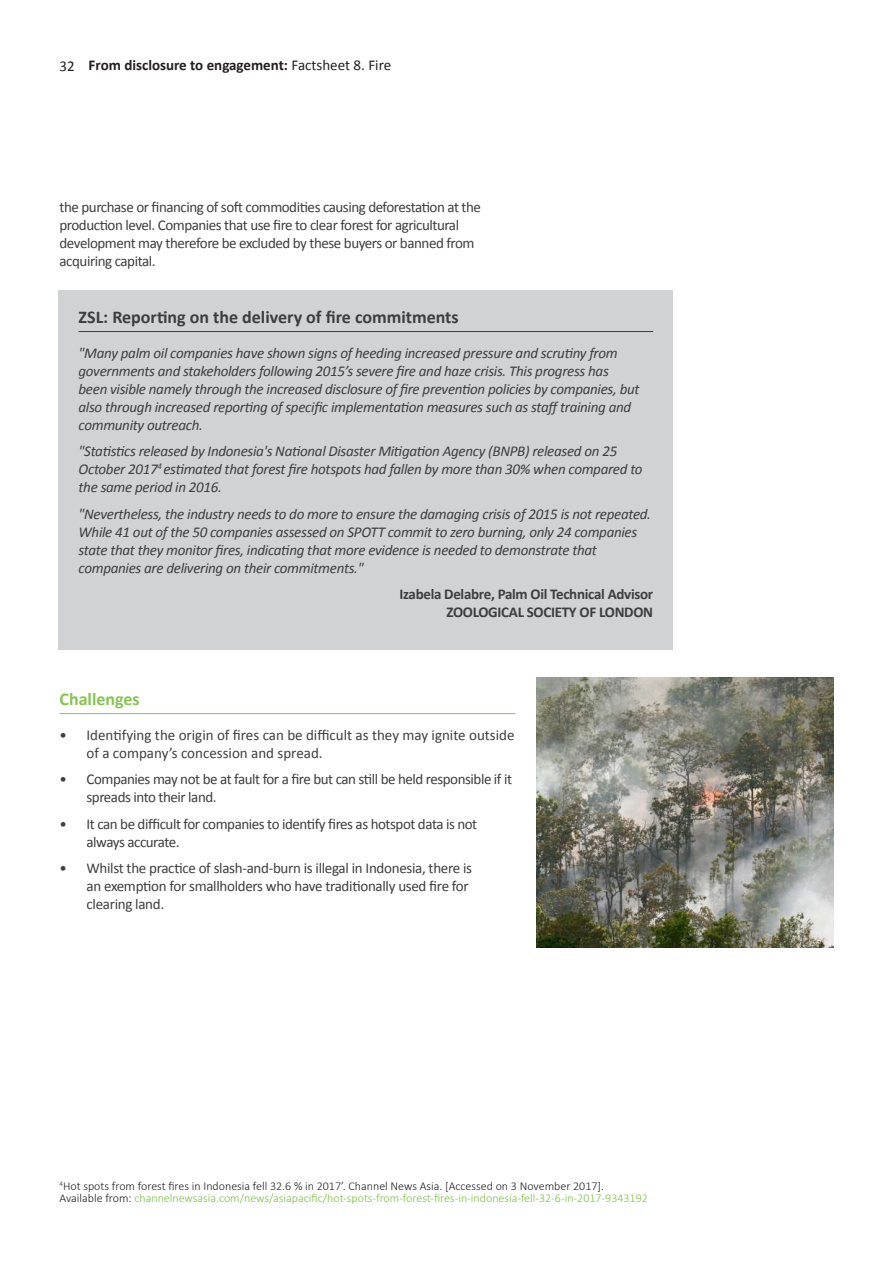
<style>
.page{position:relative;width:893px;height:1263px;background:#fff}
.page>*{position:absolute;margin:0;border:0;box-sizing:border-box;transform-origin:0 0}
.t1{font:700 18px "Calibri";color:#3e3e3f}
.t2{font:700 18px "Calibri";color:#86c551}
.t3{font:italic 15px/18px "Calibri";letter-spacing:-.02em;color:#3e3e3f}
.t4{font:15px/18px "Calibri";letter-spacing:-.03em;color:#3e3e3f}
.t5{font:15px/18px "Calibri";color:#3e3e3f}
.t6{font:700 15px/18px "Calibri";letter-spacing:-.02em;color:#3e3e3f;text-align:right}
.t7{font:700 15px "Calibri";color:#231f20}
.t8{font:15px "Calibri";color:#231f20}
.t9{font:300 12px/12px "Calibri";color:#231f20}
.s1{font-weight:400}
.s2{color:#79c142}
</style>
<div class="page">
<div style="left:58px;top:290px;width:615px;height:359px;background:#d1d2d4"></div>
<hr style="left:60px;top:713px;width:455px;height:1px;background:#86c551">
<hr style="left:79px;top:331px;width:574px;height:1px;background:#3e3e3f">
<img style="left:537px;top:677px;width:296px;height:270px">
<p class="t8" style="left:60px;top:56px;width:17px">32</p>
<p class="t7" style="left:89px;top:56px;width:304px">From disclosure to engagement: <span class="s1">Factsheet 8. Fire</span></p>
<p class="t4" style="left:60px;top:198px;width:423px">the purchase or financing of soft commodities causing deforestation at the production level. Companies that use fire to clear forest for agricultural development may therefore be excluded by these buyers or banned from acquiring capital.</p>
<p class="t1" style="left:79px;top:305px;width:382px">ZSL: Reporting on the delivery of fire commitments</p>
<p class="t3" style="left:79px;top:343px;width:562px">"Many palm oil companies have shown signs of heeding increased pressure and scrutiny from governments and stakeholders following 2015’s severe fire and haze crisis. This progress has been visible namely through the increased disclosure of fire prevention policies by companies, but also through increased reporting of specific implementation measures such as staff training and community outreach.</p>
<p class="t3" style="left:79px;top:442px;width:565px">"Statistics released by Indonesia's National Disaster Mitigation Agency (BNPB) released on 25<br>October 2017<sup>4</sup> estimated that forest fire hotspots had fallen by more than 30% when compared to the same period in 2016.</p>
<p class="t3" style="left:79px;top:504px;width:574px">"Nevertheless, the industry needs to do more to ensure the damaging crisis of 2015 is not repeated.<br>While 41 out of the 50 companies assessed on SPOTT commit to zero burning, only 24 companies state that they monitor fires, indicating that more evidence is needed to demonstrate that companies are delivering on their commitments."</p>
<p class="t6" style="left:399px;top:585px;width:255px">Izabela Delabre, Palm Oil Technical Advisor<br>ZOOLOGICAL SOCIETY OF LONDON</p>
<p class="t2" style="left:60px;top:687px;width:82px">Challenges</p>
<p class="t5" style="left:87px;top:726px;width:430px;text-indent:-27px">• Identifying the origin of fires can be difficult as they may ignite outside of a company’s concession and spread.</p>
<p class="t4" style="left:87px;top:770px;width:427px;text-indent:-27px">• Companies may not be at fault for a fire but can still be held responsible if it spreads into their land.</p>
<p class="t4" style="left:87px;top:815px;width:392px;text-indent:-27px">• It can be difficult for companies to identify fires as hotspot data is not always accurate.</p>
<p class="t4" style="left:87px;top:859px;width:387px;text-indent:-27px">• Whilst the practice of slash-and-burn is illegal in Indonesia, there is an exemption for smallholders who have traditionally used fire for clearing land.</p>
<p class="t9" style="left:60px;top:1179px;width:590px"><sup>4</sup>Hot spots from forest fires in Indonesia fell 32.6 % in 2017’. Channel News Asia. [Accessed on 3 November 2017].<br>Available from: <span class="s2">channelnewsasia.com/news/asiapacific/hot-spots-from-forest-fires-in-indonesia-fell-32-6-in-2017-9343192</span></p>
</div>
